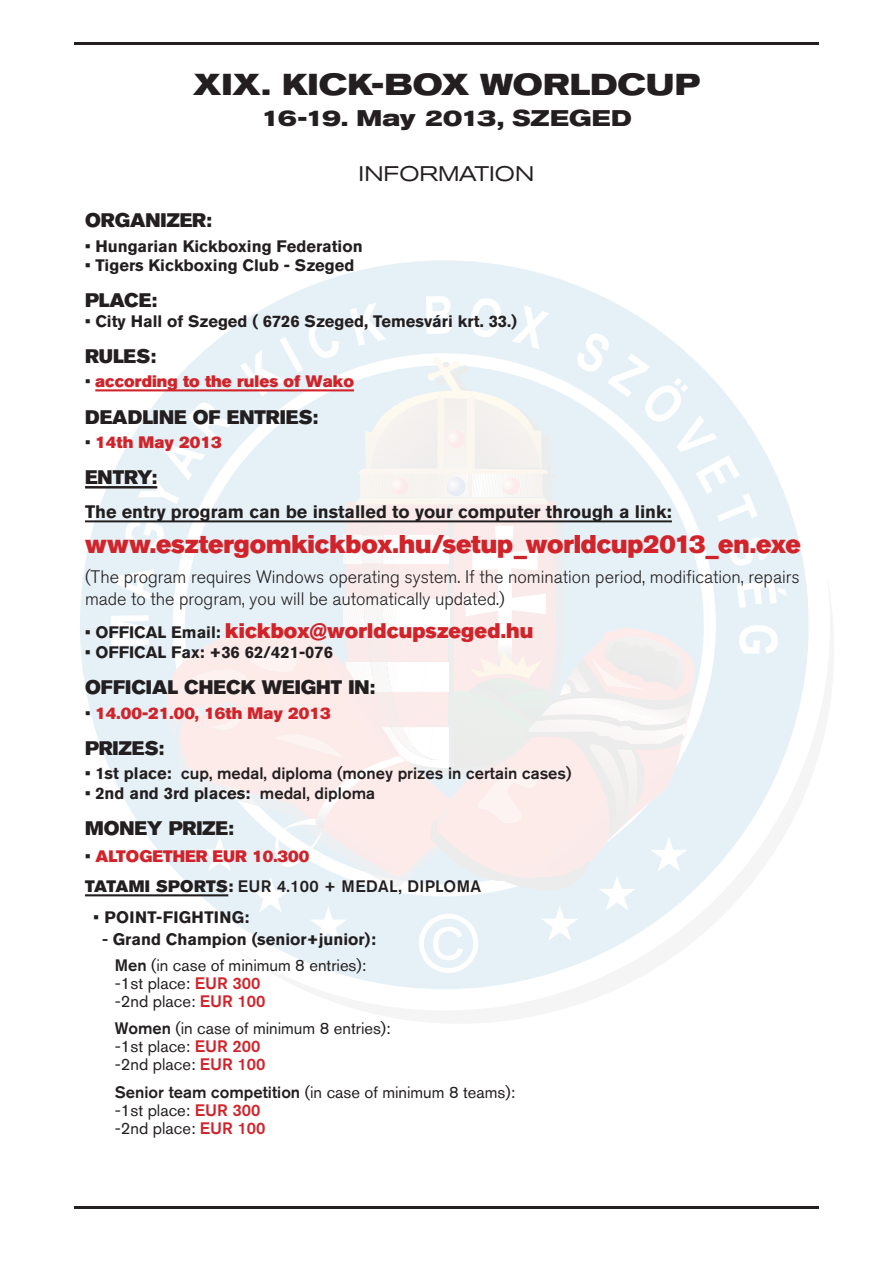
<style>
.page{position:relative;width:893px;height:1263px;background:#fff}
.page>*{position:absolute;margin:0;border:0;box-sizing:border-box;transform-origin:0 0}
.t1{font:700 expanded 30px "Akzidenz Grotesk BQ";color:#231f20}
.t2{font:25.5px "Akzidenz Grotesk CE Super";letter-spacing:-.005em;color:#d1232a}
.t3{font:700 expanded 22.5px "Akzidenz Grotesk BQ";letter-spacing:-.005em;color:#231f20}
.t4{font:21px "Akzidenz Grotesk CE Super";letter-spacing:.005em;color:#d1232a}
.t5{font:expanded 21px "Akzidenz Grotesk BQ";color:#231f20}
.t6{font:19.5px "Akzidenz Grotesk CE Super";color:#231f20}
.t7{font:18px/21.6px "Akzidenz Grotesk CE Light OS";color:#231f20}
.t8{font:700 18px "Akzidenz Grotesk CE";color:#231f20}
.t9{font:700 16.5px/26.5px "Akzidenz Grotesk CE";color:#231f20;text-align:center}
.t10{font:16.5px/18px "Akzidenz Grotesk CE";color:#231f20}
.t11{font:16.5px "Akzidenz Grotesk CE Super";color:#d1232a}
.t12{font:500 16.5px "Akzidenz Grotesk CE";color:#231f20}
.t13{font:500 16.5px "Akzidenz Grotesk CE";letter-spacing:.02em;color:#231f20}
.t14{font:700 16.5px "Akzidenz Grotesk CE";letter-spacing:.02em;color:#231f20}
.s1{font-family:"Akzidenz Grotesk CE";font-weight:500;color:#231f20}
.s2{font-family:"Akzidenz Grotesk CE";font-weight:700;font-size:16.5px;color:#231f20}
.s3{font-weight:700}
.s4{font-weight:500}
.s5{font-family:"Akzidenz Grotesk CE";font-weight:700;color:#231f20}
.s6{font-family:"Akzidenz Grotesk CE Super";font-weight:400}
.s7{font-weight:400}
.s8{font-weight:500;color:#d1232a}
</style>
<div class="page">
<svg style="left:69px;top:250px;width:750px;height:750px;fill:#e6f1f7"></svg>
<div style="left:59px;top:239px;width:771px;height:771px;border:21px solid #fff;border-radius:50%"></div>
<svg style="left:111px;top:296px;width:675px;height:677px"></svg>
<hr style="left:95px;top:389px;width:259px;height:2px;background:#d1232a">
<hr style="left:85px;top:486px;width:72px;height:2px;background:#231f20">
<hr style="left:85px;top:520px;width:587px;height:2px;background:#231f20">
<hr style="left:85px;top:894px;width:143px;height:2px;background:#231f20">
<hr style="left:74px;top:43px;width:745px;height:2px;background:#231f20">
<hr style="left:74px;top:1206px;width:745px;height:2px;background:#231f20">
<h1 class="t1" style="left:193px;top:67px;width:508px">XIX. KICK-BOX WORLDCUP</h1>
<h3 class="t3" style="left:261px;top:105px;width:372px">16-19. May 2013, SZEGED</h3>
<p class="t5" style="left:359px;top:161px;width:177px">INFORMATION</p>
<p class="t6" style="left:85px;top:209px;width:128px">Organizer:</p>
<p class="t9" style="left:85px;top:232px;width:279px">• Hungarian Kickboxing Federation</p>
<p class="t9" style="left:85px;top:252px;width:271px">• Tigers Kickboxing Club - Szeged</p>
<p class="t6" style="left:85px;top:289px;width:74px">PLACE:</p>
<p class="t9" style="left:85px;top:308px;width:433px">• City Hall of Szeged ( 6726 Szeged, Temesvári krt. 33.)</p>
<p class="t6" style="left:85px;top:345px;width:73px">RULES:</p>
<p class="t11" style="left:85px;top:372px;width:270px"><span class="s1">•</span> according to the rules of Wako</p>
<p class="t6" style="left:85px;top:405px;width:80px">DEADLINE</p>
<p class="t6" style="left:193px;top:405px;width:127px">OF ENTRIES:</p>
<p class="t11" style="left:85px;top:432px;width:138px"><span class="s1">•</span> 14th May 2013</p>
<p class="t6" style="left:85px;top:466px;width:74px">ENTRY:</p>
<p class="t8" style="left:85px;top:501px;width:588px">The entry program can be installed to your computer through a link:</p>
<h2 class="t2" style="left:85px;top:529px;width:717px">www.esztergomkickbox.hu/setup_worldcup2013_en.exe</h2>
<p class="t7" style="left:85px;top:566px;width:716px">(The program requires Windows operating system. If the nomination period, modification, repairs made to the program, you will be automatically updated.)</p>
<p class="t4" style="left:85px;top:619px;width:450px"><span class="s2">• OFFICAL Email:</span> kickbox@worldcupszeged.hu</p>
<p class="t9" style="left:85px;top:639px;width:249px">• OFFICAL Fax: +36 62/421-076</p>
<p class="t6" style="left:85px;top:676px;width:292px">OFFICIAL CHECK WEIGHT IN :</p>
<p class="t11" style="left:85px;top:703px;width:247px"><span class="s1">•</span> 14.00-21.00, 16th May 2013</p>
<p class="t6" style="left:85px;top:736px;width:26px">PRIZE</p>
<p class="t6" style="left:144px;top:736px;width:21px">S:</p>
<p class="t12" style="left:85px;top:763px;width:488px"><span class="s3">• 1st place:</span> cup, medal, diploma (money prizes in certain cases)</p>
<p class="t9" style="left:85px;top:779px;width:291px">• 2nd and 3rd places: <span class="s4">medal, diploma</span></p>
<p class="t6" style="left:85px;top:816px;width:110px">MONEY PRIZE</p>
<p class="t6" style="left:228px;top:816px;width:7px">:</p>
<p class="t11" style="left:85px;top:847px;width:226px"><span class="s5">•</span> ALTOGETHER EUR 10.300</p>
<p class="t13" style="left:85px;top:876px;width:398px"><span class="s6">TATAMI SPORTS:</span> EUR 4.100 + MEDAL, DIPLOMA</p>
<p class="t14" style="left:94px;top:907px;width:157px">• POINT-FIGHTING:</p>
<p class="t9" style="left:102px;top:926px;width:275px"><span class="s4">-</span> Grand Champion (senior+junior):<br><span class="s4">Men</span> <span class="s7">(in case of minimum 8 entries):</span></p>
<p class="t10" style="left:115px;top:974px;width:152px">-1st place: <span class="s8">EUR 300 </span>-2nd place: <span class="s8">EUR 100</span></p>
<p class="t10" style="left:115px;top:1019px;width:277px"><span class="s4">Women</span> (in case of minimum 8 entries): -1st place: <span class="s8">EUR 200<br></span>-2nd place: <span class="s8">EUR 100</span></p>
<p class="t10" style="left:115px;top:1083px;width:402px"><span class="s4">Senior team competition</span> (in case of minimum 8 teams): -1st place: <span class="s8">EUR 300<br></span>-2nd place: <span class="s8">EUR 100</span></p>
</div>
